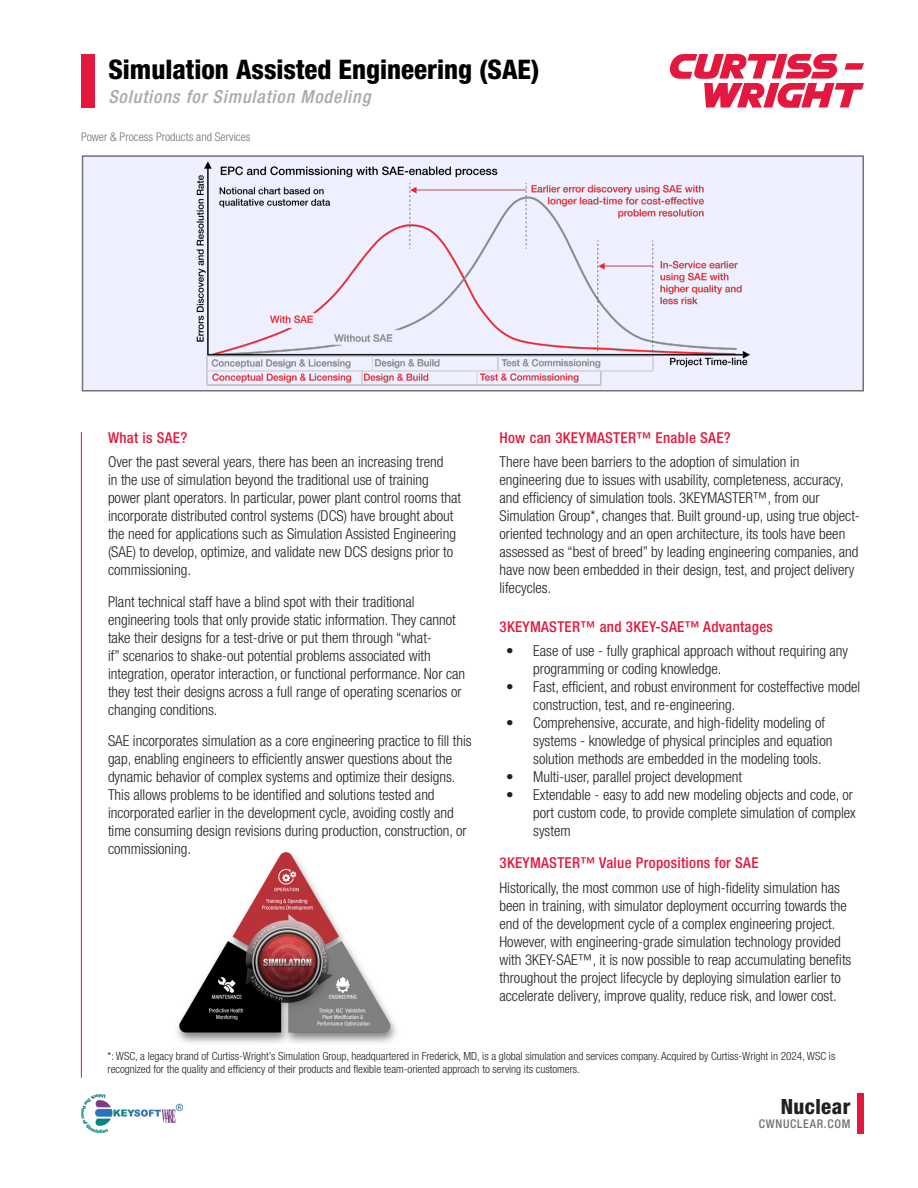
<style>
.page{position:relative;width:918px;height:1188px;background:#fff}
.page>*{position:absolute;margin:0;border:0;box-sizing:border-box;transform-origin:0 0}
.t1{font:800 condensed 27px "Helvetica Neue LT Std";color:#000}
.t2{font:800 condensed 21px "Helvetica Neue LT Std";letter-spacing:.02em;color:#231f20}
.t3{font:italic 500 condensed 18px "Helvetica Neue LT Std";letter-spacing:.05em;color:#a8a9ad}
.Body_Paragraphs{font:300 condensed 15px/18px "Helvetica Neue LT Std";color:#231f20}
.t4{font:500 condensed 15px "Helvetica Neue LT Std";letter-spacing:.02em;color:#e4183e}
.t5{font:300 condensed 12px "Helvetica Neue LT Std";color:#717275}
.t6{font:500 condensed 12px "Helvetica Neue LT Std";letter-spacing:.06em;color:#717275}
.Body_Paragraphs-2{font:300 condensed 11.25px/13.5px "Helvetica Neue LT Std";color:#231f20}
</style>
<div class="page">
<hr style="left:81px;top:432px;width:1px;height:646px;background:#e4183e">
<div style="left:857px;top:1094px;width:7px;height:40px;background:#e4183e"></div>
<svg style="left:669px;top:54px;width:195px;height:54px"></svg>
<div style="left:81px;top:54px;width:13px;height:54px;background:#e4183e"></div>
<div style="left:82px;top:156px;width:781px;height:235px;background:#eef0ff"></div>
<img style="left:196px;top:161px;width:554px;height:225px">
<div style="left:82px;top:155px;width:782px;height:237px;border:2px solid #717275"></div>
<img style="left:177px;top:852px;width:220px;height:191px">
<img style="left:81px;top:1095px;width:101px;height:38px">
<p class="t1" style="left:108px;top:52px;width:433px">Simulation Assisted Engineering (SAE)</p>
<p class="t3" style="left:108px;top:86px;width:264px">Solutions for Simulation Modeling</p>
<p class="t5" style="left:81px;top:130px;width:171px">Power &amp; Process Products and Services</p>
<h1 class="t4" style="left:108px;top:428px;width:81px">What is SAE?</h1>
<p class="Body_Paragraphs" style="left:108px;top:453px;width:355px">Over the past several years, there has been an increasing trend<br>in the use of simulation beyond the traditional use of training power plant operators. In particular, power plant control rooms that incorporate distributed control systems (DCS) have brought about the need for applications such as Simulation Assisted Engineering (SAE) to develop, optimize, and validate new DCS designs prior to commissioning.</p>
<p class="Body_Paragraphs" style="left:108px;top:593px;width:359px">Plant technical staff have a blind spot with their traditional engineering tools that only provide static information. They cannot take their designs for a test-drive or put them through “what-<br>if” scenarios to shake-out potential problems associated with integration, operator interaction, or functional performance. Nor can they test their designs across a full range of operating scenarios or changing conditions.</p>
<p class="Body_Paragraphs" style="left:108px;top:732px;width:365px">SAE incorporates simulation as a core engineering practice to fill this gap, enabling engineers to efficiently answer questions about the dynamic behavior of complex systems and optimize their designs.<br>This allows problems to be identified and solutions tested and incorporated earlier in the development cycle, avoiding costly and time consuming design revisions during production, construction, or commissioning.</p>
<h1 class="t4" style="left:500px;top:428px;width:233px">How can 3KEYMASTER™ Enable SAE?</h1>
<p class="Body_Paragraphs" style="left:500px;top:453px;width:362px">There have been barriers to the adoption of simulation in engineering due to issues with usability, completeness, accuracy, and efficiency of simulation tools. 3KEYMASTER™, from our Simulation Group*, changes that. Built ground-up, using true object&shy;oriented technology and an open architecture, its tools have been assessed as “best of breed” by leading engineering companies, and have now been embedded in their design, test, and project delivery lifecycles.</p>
<h1 class="t4" style="left:500px;top:617px;width:275px">3KEYMASTER™ and 3KEY-SAE™ Advantages</h1>
<p class="Body_Paragraphs" style="left:533px;top:642px;width:316px;text-indent:-27px">• Ease of use - fully graphical approach without requiring any programming or coding knowledge.</p>
<p class="Body_Paragraphs" style="left:533px;top:678px;width:329px;text-indent:-27px">• Fast, efficient, and robust environment for costeffective model construction, test, and re-engineering.</p>
<p class="Body_Paragraphs" style="left:533px;top:714px;width:301px;text-indent:-27px">• Comprehensive, accurate, and high-fidelity modeling of systems - knowledge of physical principles and equation solution methods are embedded in the modeling tools.</p>
<p class="Body_Paragraphs" style="left:506px;top:768px;width:237px">• Multi-user, parallel project development</p>
<p class="Body_Paragraphs" style="left:533px;top:786px;width:324px;text-indent:-27px">• Extendable - easy to add new modeling objects and code, or port custom code, to provide complete simulation of complex system</p>
<h1 class="t4" style="left:500px;top:854px;width:261px">3KEYMASTER™ Value Propositions for SAE</h1>
<p class="Body_Paragraphs" style="left:500px;top:878px;width:353px">Historically, the most common use of high-fidelity simulation has been in training, with simulator deployment occurring towards the end of the development cycle of a complex engineering project.<br>However, with engineering-grade simulation technology provided with 3KEY-SAE™, it is now possible to reap accumulating benefits throughout the project lifecycle by deploying simulation earlier to accelerate delivery, improve quality, reduce risk, and lower cost.</p>
<p class="Body_Paragraphs-2" style="left:108px;top:1049px;width:729px">*: WSC, a legacy brand of Curtiss-Wright’s Simulation Group, headquartered in Frederick, MD, is a global simulation and services company. Acquired by Curtiss-Wright in 2024, WSC is recognized for the quality and efficiency of their products and flexible team-oriented approach to serving its customers.</p>
<p class="t2" style="left:781px;top:1094px;width:71px">Nuclear</p>
<p class="t6" style="left:759px;top:1117px;width:93px">CWNUCLEAR.COM</p>
</div>
